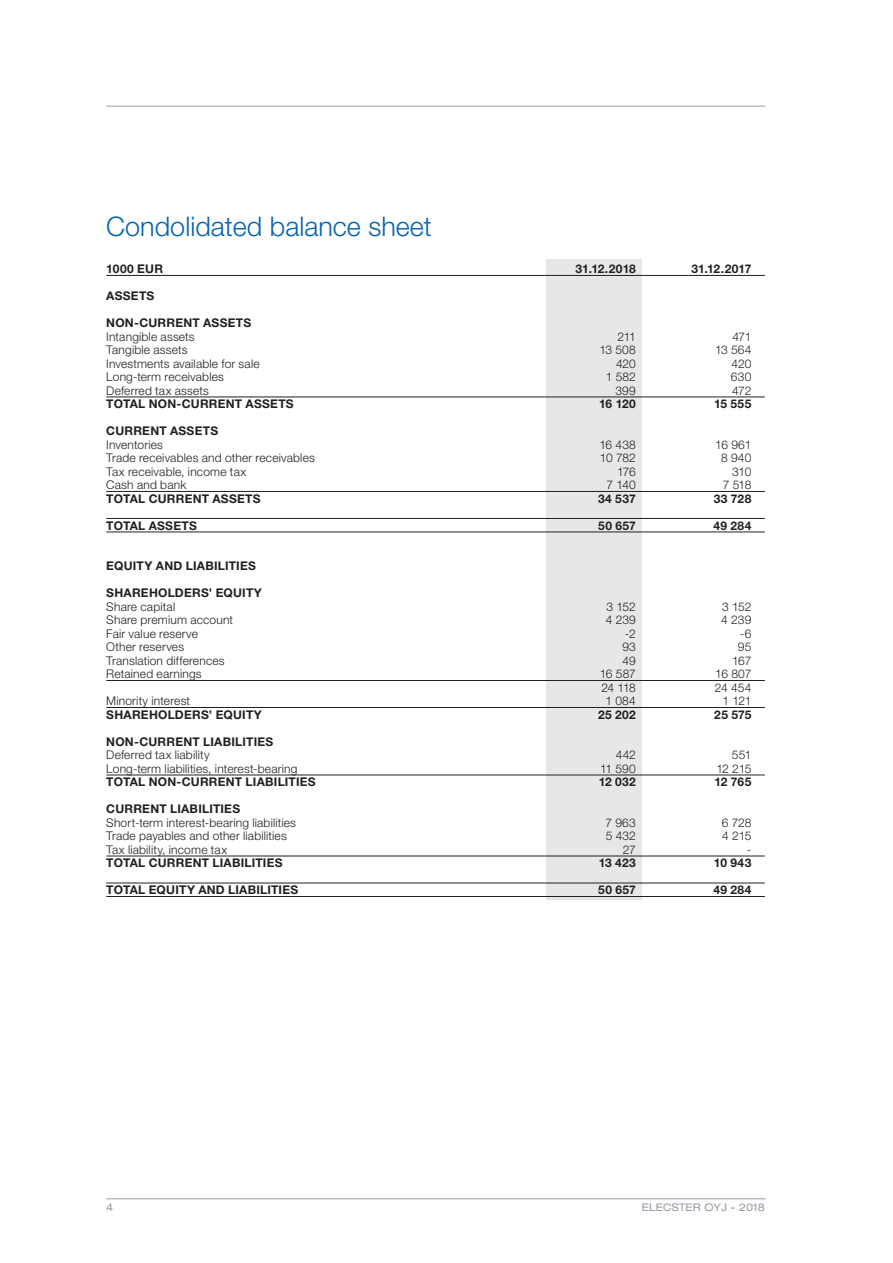
<style>
.page{position:relative;width:893px;height:1263px;background:#fff}
.page>*{position:absolute;margin:0;border:0;box-sizing:border-box;transform-origin:0 0}
.Otsikko_18pt_sininen{font:300 27px "Helvetica Neue LT Std";color:#0764b1}
.Leipis_8pt_EI_sisenn{font:300 12px "Helvetica Neue LT Std";letter-spacing:.015em;color:#231f20}
.Leipis_8pt_EI_sisenn-2{font:700 12px "Helvetica Neue LT Std";letter-spacing:.02em;color:#231f20}
.t1{font:expanded 10.5px "Helvetica Neue LT Std";color:#959ba6}
</style>
<div class="page">
<hr style="left:106px;top:1198px;width:659px;height:1px;background:#959ba6">
<hr style="left:106px;top:106px;width:659px;height:1px;background:#959ba6">
<div style="left:547px;top:260px;width:95px;height:640px;background:#e6e7e9"></div>
<hr style="left:106px;top:275px;width:659px;height:1px;background:#231f20">
<hr style="left:106px;top:397px;width:659px;height:1px;background:#231f20">
<hr style="left:106px;top:491px;width:659px;height:1px;background:#231f20">
<hr style="left:106px;top:518px;width:659px;height:1px;background:#231f20">
<hr style="left:106px;top:532px;width:659px;height:1px;background:#231f20">
<hr style="left:106px;top:680px;width:659px;height:1px;background:#231f20">
<hr style="left:106px;top:707px;width:659px;height:1px;background:#231f20">
<hr style="left:106px;top:775px;width:659px;height:1px;background:#231f20">
<hr style="left:106px;top:856px;width:659px;height:1px;background:#231f20">
<hr style="left:106px;top:883px;width:659px;height:1px;background:#231f20">
<hr style="left:106px;top:896px;width:659px;height:1px;background:#231f20">
<p class="Otsikko_18pt_sininen" style="left:106px;top:210px;width:327px">Condolidated balance sheet</p>
<p class="Leipis_8pt_EI_sisenn-2" style="left:106px;top:261px;width:58px">1000 EUR</p>
<p class="Leipis_8pt_EI_sisenn-2" style="left:576px;top:261px;width:62px">31.12.2018</p>
<p class="Leipis_8pt_EI_sisenn-2" style="left:691px;top:261px;width:61px">31.12.2017</p>
<p class="Leipis_8pt_EI_sisenn-2" style="left:106px;top:288px;width:50px">ASSETS</p>
<p class="Leipis_8pt_EI_sisenn-2" style="left:106px;top:315px;width:147px">NON-CURRENT ASSETS</p>
<p class="Leipis_8pt_EI_sisenn" style="left:106px;top:329px;width:90px">Intangible assets</p>
<p class="Leipis_8pt_EI_sisenn" style="left:617px;top:329px;width:20px">211</p>
<p class="Leipis_8pt_EI_sisenn" style="left:732px;top:329px;width:20px">471</p>
<p class="Leipis_8pt_EI_sisenn" style="left:106px;top:343px;width:83px">Tangible assets</p>
<p class="Leipis_8pt_EI_sisenn" style="left:599px;top:343px;width:38px">13 508</p>
<p class="Leipis_8pt_EI_sisenn" style="left:715px;top:343px;width:38px">13 564</p>
<p class="Leipis_8pt_EI_sisenn" style="left:106px;top:356px;width:155px">Investments available for sale</p>
<p class="Leipis_8pt_EI_sisenn" style="left:616px;top:356px;width:21px">420</p>
<p class="Leipis_8pt_EI_sisenn" style="left:731px;top:356px;width:21px">420</p>
<p class="Leipis_8pt_EI_sisenn" style="left:106px;top:370px;width:119px">Long-term receivables</p>
<p class="Leipis_8pt_EI_sisenn" style="left:606px;top:370px;width:32px">1 582</p>
<p class="Leipis_8pt_EI_sisenn" style="left:731px;top:370px;width:22px">630</p>
<p class="Leipis_8pt_EI_sisenn" style="left:106px;top:383px;width:104px">Deferred tax assets</p>
<p class="Leipis_8pt_EI_sisenn" style="left:615px;top:383px;width:22px">399</p>
<p class="Leipis_8pt_EI_sisenn" style="left:732px;top:383px;width:21px">472</p>
<p class="Leipis_8pt_EI_sisenn-2" style="left:106px;top:396px;width:189px">TOTAL NON-CURRENT ASSETS</p>
<p class="Leipis_8pt_EI_sisenn-2" style="left:599px;top:396px;width:38px">16 120</p>
<p class="Leipis_8pt_EI_sisenn-2" style="left:714px;top:396px;width:39px">15 555</p>
<p class="Leipis_8pt_EI_sisenn-2" style="left:106px;top:423px;width:113px">CURRENT ASSETS</p>
<p class="Leipis_8pt_EI_sisenn" style="left:106px;top:437px;width:58px">Inventories</p>
<p class="Leipis_8pt_EI_sisenn" style="left:599px;top:437px;width:38px">16 438</p>
<p class="Leipis_8pt_EI_sisenn" style="left:715px;top:437px;width:38px">16 961</p>
<p class="Leipis_8pt_EI_sisenn" style="left:106px;top:451px;width:210px">Trade receivables and other receivables</p>
<p class="Leipis_8pt_EI_sisenn" style="left:600px;top:451px;width:37px">10 782</p>
<p class="Leipis_8pt_EI_sisenn" style="left:721px;top:451px;width:32px">8 940</p>
<p class="Leipis_8pt_EI_sisenn" style="left:106px;top:464px;width:141px">Tax receivable, income tax</p>
<p class="Leipis_8pt_EI_sisenn" style="left:617px;top:464px;width:20px">176</p>
<p class="Leipis_8pt_EI_sisenn" style="left:732px;top:464px;width:21px">310</p>
<p class="Leipis_8pt_EI_sisenn" style="left:106px;top:478px;width:82px">Cash and bank</p>
<p class="Leipis_8pt_EI_sisenn" style="left:606px;top:478px;width:31px">7 140</p>
<p class="Leipis_8pt_EI_sisenn" style="left:723px;top:478px;width:30px">7 518</p>
<p class="Leipis_8pt_EI_sisenn-2" style="left:106px;top:491px;width:156px">TOTAL CURRENT ASSETS</p>
<p class="Leipis_8pt_EI_sisenn-2" style="left:598px;top:491px;width:39px">34 537</p>
<p class="Leipis_8pt_EI_sisenn-2" style="left:714px;top:491px;width:39px">33 728</p>
<p class="Leipis_8pt_EI_sisenn-2" style="left:106px;top:518px;width:92px">TOTAL ASSETS</p>
<p class="Leipis_8pt_EI_sisenn-2" style="left:598px;top:518px;width:39px">50 657</p>
<p class="Leipis_8pt_EI_sisenn-2" style="left:713px;top:518px;width:39px">49 284</p>
<p class="Leipis_8pt_EI_sisenn-2" style="left:106px;top:558px;width:151px">EQUITY AND LIABILITIES</p>
<p class="Leipis_8pt_EI_sisenn-2" style="left:106px;top:585px;width:157px">SHAREHOLDERS’ EQUITY</p>
<p class="Leipis_8pt_EI_sisenn" style="left:106px;top:599px;width:70px">Share capital</p>
<p class="Leipis_8pt_EI_sisenn" style="left:607px;top:599px;width:31px">3 152</p>
<p class="Leipis_8pt_EI_sisenn" style="left:722px;top:599px;width:31px">3 152</p>
<p class="Leipis_8pt_EI_sisenn" style="left:106px;top:613px;width:128px">Share premium account</p>
<p class="Leipis_8pt_EI_sisenn" style="left:606px;top:613px;width:32px">4 239</p>
<p class="Leipis_8pt_EI_sisenn" style="left:721px;top:613px;width:32px">4 239</p>
<p class="Leipis_8pt_EI_sisenn" style="left:106px;top:626px;width:93px">Fair value reserve</p>
<p class="Leipis_8pt_EI_sisenn" style="left:625px;top:626px;width:12px">-2</p>
<p class="Leipis_8pt_EI_sisenn" style="left:740px;top:626px;width:13px">-6</p>
<p class="Leipis_8pt_EI_sisenn" style="left:106px;top:640px;width:79px">Other reserves</p>
<p class="Leipis_8pt_EI_sisenn" style="left:622px;top:640px;width:15px">93</p>
<p class="Leipis_8pt_EI_sisenn" style="left:738px;top:640px;width:15px">95</p>
<p class="Leipis_8pt_EI_sisenn" style="left:106px;top:653px;width:120px">Translation differences</p>
<p class="Leipis_8pt_EI_sisenn" style="left:622px;top:653px;width:15px">49</p>
<p class="Leipis_8pt_EI_sisenn" style="left:732px;top:653px;width:21px">167</p>
<p class="Leipis_8pt_EI_sisenn" style="left:106px;top:667px;width:97px">Retained earnings</p>
<p class="Leipis_8pt_EI_sisenn" style="left:600px;top:667px;width:37px">16 587</p>
<p class="Leipis_8pt_EI_sisenn" style="left:715px;top:667px;width:38px">16 807</p>
<p class="Leipis_8pt_EI_sisenn" style="left:601px;top:680px;width:36px">24 118</p>
<p class="Leipis_8pt_EI_sisenn" style="left:715px;top:680px;width:38px">24 454</p>
<p class="Leipis_8pt_EI_sisenn" style="left:106px;top:694px;width:85px">Minority interest</p>
<p class="Leipis_8pt_EI_sisenn" style="left:605px;top:694px;width:32px">1 084</p>
<p class="Leipis_8pt_EI_sisenn" style="left:722px;top:694px;width:30px">1 121</p>
<p class="Leipis_8pt_EI_sisenn-2" style="left:106px;top:707px;width:157px">SHAREHOLDERS’ EQUITY</p>
<p class="Leipis_8pt_EI_sisenn-2" style="left:598px;top:707px;width:39px">25 202</p>
<p class="Leipis_8pt_EI_sisenn-2" style="left:714px;top:707px;width:39px">25 575</p>
<p class="Leipis_8pt_EI_sisenn-2" style="left:106px;top:734px;width:168px">NON-CURRENT LIABILITIES</p>
<p class="Leipis_8pt_EI_sisenn" style="left:106px;top:748px;width:105px">Deferred tax liability</p>
<p class="Leipis_8pt_EI_sisenn" style="left:616px;top:748px;width:21px">442</p>
<p class="Leipis_8pt_EI_sisenn" style="left:732px;top:748px;width:21px">551</p>
<p class="Leipis_8pt_EI_sisenn" style="left:106px;top:761px;width:193px">Long-term liabilities, interest-bearing</p>
<p class="Leipis_8pt_EI_sisenn" style="left:600px;top:761px;width:37px">11 590</p>
<p class="Leipis_8pt_EI_sisenn" style="left:716px;top:761px;width:37px">12 215</p>
<p class="Leipis_8pt_EI_sisenn-2" style="left:106px;top:774px;width:211px">TOTAL NON-CURRENT LIABILITIES</p>
<p class="Leipis_8pt_EI_sisenn-2" style="left:599px;top:774px;width:39px">12 032</p>
<p class="Leipis_8pt_EI_sisenn-2" style="left:714px;top:774px;width:38px">12 765</p>
<p class="Leipis_8pt_EI_sisenn-2" style="left:106px;top:801px;width:135px">CURRENT LIABILITIES</p>
<p class="Leipis_8pt_EI_sisenn" style="left:106px;top:815px;width:191px">Short-term interest-bearing liabilities</p>
<p class="Leipis_8pt_EI_sisenn" style="left:605px;top:815px;width:32px">7 963</p>
<p class="Leipis_8pt_EI_sisenn" style="left:722px;top:815px;width:31px">6 728</p>
<p class="Leipis_8pt_EI_sisenn" style="left:106px;top:829px;width:182px">Trade payables and other liabilities</p>
<p class="Leipis_8pt_EI_sisenn" style="left:606px;top:829px;width:32px">5 432</p>
<p class="Leipis_8pt_EI_sisenn" style="left:722px;top:829px;width:31px">4 215</p>
<p class="Leipis_8pt_EI_sisenn" style="left:106px;top:842px;width:122px">Tax liability, income tax</p>
<p class="Leipis_8pt_EI_sisenn" style="left:623px;top:842px;width:15px">27</p>
<p class="Leipis_8pt_EI_sisenn" style="left:747px;top:842px;width:6px">-</p>
<p class="Leipis_8pt_EI_sisenn-2" style="left:106px;top:855px;width:178px">TOTAL CURRENT LIABILITIES</p>
<p class="Leipis_8pt_EI_sisenn-2" style="left:599px;top:855px;width:39px">13 423</p>
<p class="Leipis_8pt_EI_sisenn-2" style="left:714px;top:855px;width:39px">10 943</p>
<p class="Leipis_8pt_EI_sisenn-2" style="left:106px;top:882px;width:193px">TOTAL EQUITY AND LIABILITIES</p>
<p class="Leipis_8pt_EI_sisenn-2" style="left:598px;top:882px;width:39px">50 657</p>
<p class="Leipis_8pt_EI_sisenn-2" style="left:713px;top:882px;width:39px">49 284</p>
<p class="t1" style="left:106px;top:1201px;width:9px">4</p>
<p class="t1" style="left:642px;top:1201px;width:125px">ELECSTER OYJ - 2018</p>
</div>
